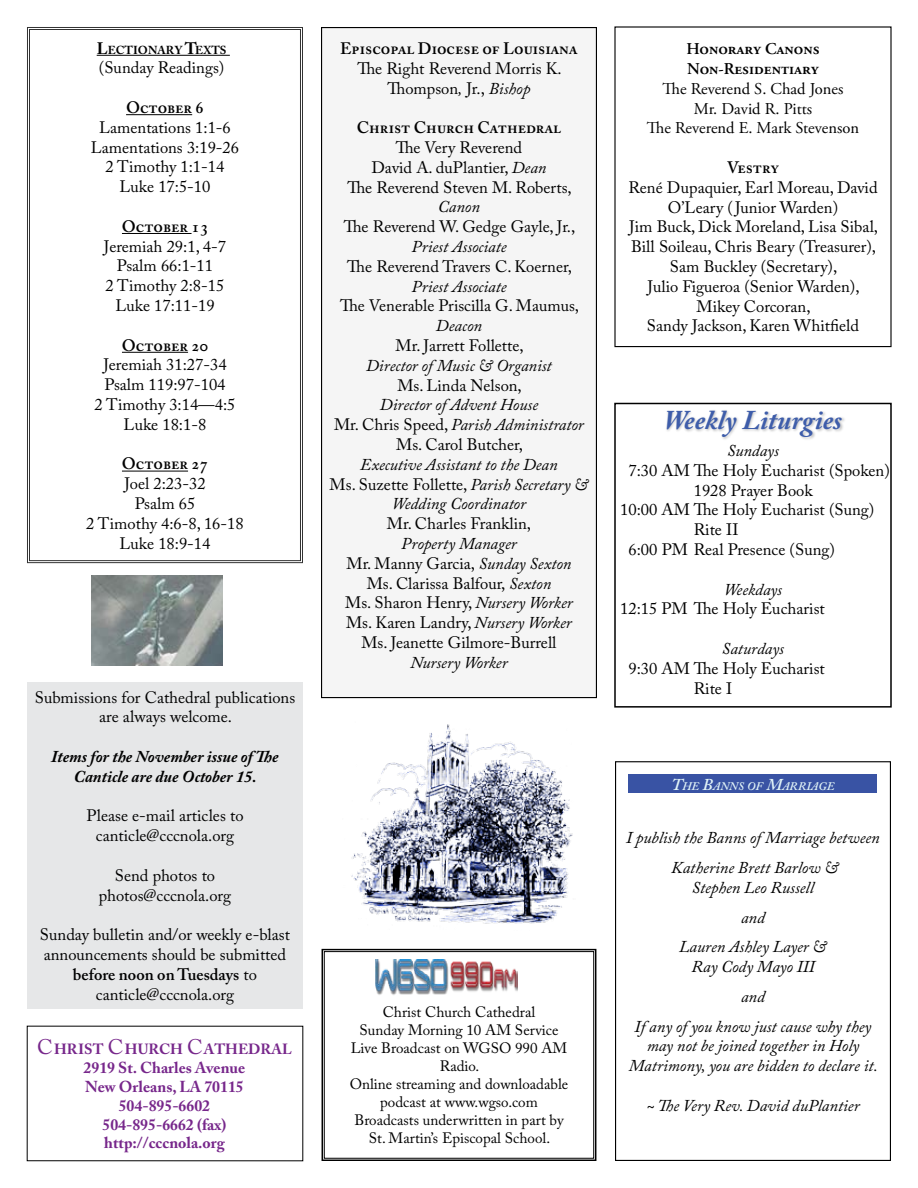
<style>
.page{position:relative;width:918px;height:1188px;background:#fff}
.page>*{position:absolute;margin:0;border:0;box-sizing:border-box;transform-origin:0 0}
.t1{font:italic 700 27px "Adobe Caslon Pro";color:#3e5daa}
.t2{font:16.5px/19.8px "Adobe Caslon Pro";color:#000;text-align:center}
.t3{font:italic 16.5px/19.8px "Adobe Caslon Pro";color:#000;text-align:center}
.t4{font:600 16.5px "Adobe Caslon Pro";color:#000}
.t5{font:16.5px/19.8px "Adobe Garamond Pro";color:#000;text-align:center}
.t6{font:italic 700 16.5px/19.8px "Adobe Caslon Pro";color:#000;text-align:center}
.t7{font:600 16.5px/19.8px "Adobe Garamond Pro";color:#000}
.t8{font:700 15.75px/18.9px "Adobe Caslon Pro";color:#77278b;text-align:center}
.t9{font:15px/18px "Adobe Caslon Pro";color:#000;text-align:center}
.t10{font:700 14.7px "Adobe Caslon Pro";color:#77278b}
.t11{font:italic 600 11.55px "Adobe Caslon Pro";color:#e1f3f7}
.t12{font:700 11.55px "Adobe Caslon Pro";color:#000}
.s1{font-size:16.5px}
.s2{font-weight:600}
.s3{font-weight:400;font-size:21px}
.s4{font-style:italic}
.s5{font-style:normal}
</style>
<div class="page">
<div style="left:322px;top:28px;width:274px;height:670px;background:#f5f5f5"></div>
<div style="left:321px;top:27px;width:276px;height:671px;border:1px solid #000"></div>
<svg style="left:27px;top:27px;width:276px;height:537px"></svg>
<div style="left:29px;top:29px;width:272px;height:532px;border:1px solid #333"></div>
<div style="left:27px;top:682px;width:276px;height:327px;background:#e6e7e8"></div>
<div style="left:615px;top:761px;width:276px;height:400px;border:1px solid #000"></div>
<div style="left:629px;top:774px;width:248px;height:19px;background:#3953a4"></div>
<svg style="left:321px;top:948px;width:276px;height:213px"></svg>
<div style="left:324px;top:951px;width:270px;height:208px;border:1px solid #000"></div>
<img style="left:375px;top:959px;width:142px;height:36px">
<img style="left:351px;top:724px;width:222px;height:200px">
<div style="left:614px;top:403px;width:278px;height:305px;border:2px solid #000"></div>
<div style="left:665px;top:409px;width:181px;height:33px;background:#000;opacity:.25"></div>
<img style="left:91px;top:576px;width:132px;height:89px">
<p class="t12" style="left:97px;top:43px;width:131px"><span class="s1">L</span>ectionary <span class="s1">T</span>exts</p>
<p class="t2" style="left:99px;top:58px;width:127px">(Sunday Readings)</p>
<p class="t4" style="left:126px;top:98px;width:79px">October 6</p>
<p class="t2" style="left:91px;top:117px;width:150px">Lamentations 1:1-6<br>Lamentations 3:19-26<br>2 Timothy 1:1-14<br>Luke 17:5-10</p>
<p class="t4" style="left:122px;top:216px;width:88px">October 13</p>
<p class="t2" style="left:104px;top:236px;width:124px">Jeremiah 29:1, 4-7<br>Psalm 66:1-11<br>2 Timothy 2:8-15<br>Luke 17:11-19</p>
<p class="t4" style="left:122px;top:335px;width:88px">October 20</p>
<p class="t2" style="left:94px;top:355px;width:143px">Jeremiah 31:27-34<br>Psalm 119:97-104<br>2 Timothy 3:14—4:5<br>Luke 18:1-8</p>
<p class="t4" style="left:122px;top:454px;width:88px">October 27</p>
<p class="t2" style="left:86px;top:474px;width:159px">Joel 2:23-32<br>Psalm 65<br>2 Timothy 4:6-8, 16-18<br>Luke 18:9-14</p>
<p class="t2" style="left:35px;top:687px;width:262px">Submissions for Cathedral publications are always welcome.</p>
<p class="t6" style="left:51px;top:746px;width:229px">Items for the November issue of The<br>Canticle are due October 15.</p>
<p class="t2" style="left:86px;top:806px;width:159px">Please e-mail articles to canticle@cccnola.org</p>
<p class="t2" style="left:99px;top:865px;width:134px">Send photos to photos@cccnola.org</p>
<p class="t2" style="left:40px;top:925px;width:252px">Sunday bulletin and/or weekly e-blast announcements should be submitted <span class="s2">before noon on Tuesdays</span> to canticle@cccnola.org</p>
<p class="t10" style="left:37px;top:1040px;width:256px"><span class="s3">C</span>hrist <span class="s3">C</span>hurch <span class="s3">C</span>athedral</p>
<p class="t8" style="left:84px;top:1058px;width:163px">2919 St. Charles Avenue<br>New Orleans, LA 70115<br>504-895-6602<br>504-895-6662 (fax) http://cccnola.org</p>
<p class="t4" style="left:340px;top:39px;width:239px">Episcopal Diocese of Louisiana</p>
<p class="t2" style="left:357px;top:58px;width:206px">The Right Reverend Morris K.<br>Thompson<span class="s4">,</span> Jr., <span class="s4">Bishop</span></p>
<p class="t4" style="left:357px;top:118px;width:206px">Christ Church Cathedral</p>
<p class="t2" style="left:347px;top:137px;width:226px">The Very Reverend<br>David A. duPlantier, <span class="s4">Dean<br></span>The Reverend Steven M. Roberts,</p>
<p class="t3" style="left:438px;top:197px;width:44px">Canon</p>
<p class="t2" style="left:344px;top:217px;width:233px">The Reverend W. Gedge Gayle, Jr.,</p>
<p class="t3" style="left:412px;top:236px;width:96px">Priest Associate</p>
<p class="t2" style="left:347px;top:256px;width:226px">The Reverend Travers C. Koerner,</p>
<p class="t3" style="left:412px;top:276px;width:96px">Priest Associate</p>
<p class="t2" style="left:340px;top:296px;width:241px">The Venerable Priscilla G. Maumus,</p>
<p class="t3" style="left:436px;top:316px;width:48px">Deacon</p>
<p class="t2" style="left:396px;top:335px;width:130px">Mr. Jarrett Follette,</p>
<p class="t3" style="left:366px;top:355px;width:187px">Director of Music &amp; Organist</p>
<p class="t2" style="left:397px;top:375px;width:126px">Ms. Linda Nelson,</p>
<p class="t3" style="left:334px;top:395px;width:251px">Director of Advent House<br><span class="s5">Mr. Chris Speed,</span> Parish Administrator<br><span class="s5">Ms. Carol Butcher,</span></p>
<p class="t3" style="left:330px;top:454px;width:260px">Executive Assistant to the Dean<br><span class="s5">Ms. Suzette Follette,</span> Parish Secretary &amp;<br>Wedding Coordinator</p>
<p class="t2" style="left:387px;top:514px;width:146px">Mr. Charles Franklin,</p>
<p class="t2" style="left:345px;top:533px;width:229px"><span class="s4">Property Manager<br></span>Mr. Manny Garcia, <span class="s4">Sunday Sexton<br></span>Ms. Clarissa Balfour, <span class="s4">Sexton<br></span>Ms. Sharon Henry, <span class="s4">Nursery Worker<br></span>Ms. Karen Landry, <span class="s4">Nursery Worker<br></span>Ms. Jeanette Gilmore-Burrell</p>
<p class="t3" style="left:410px;top:652px;width:99px">Nursery Worker</p>
<p class="t7" style="left:686px;top:39px;width:135px">Honorary Canons<br>Non-Residentiary</p>
<p class="t5" style="left:647px;top:79px;width:214px">The Reverend S. Chad Jones<br>Mr. David R. Pitts<br>The Reverend E. Mark Stevenson</p>
<p class="t4" style="left:727px;top:158px;width:53px">Vestry</p>
<p class="t2" style="left:628px;top:177px;width:251px">René Dupaquier, Earl Moreau, David<br>O’Leary ( Junior Warden)<br>Jim Buck, Dick Moreland, Lisa Sibal,<br>Bill Soileau, Chris Beary (Treasurer),<br>Sam Buckley (Secretary),<br>Julio Figueroa (Senior Warden),<br>Mikey Corcoran,<br>Sandy Jackson, Karen Whitfield</p>
<h1 class="t1" style="left:664px;top:404px;width:180px">Weekly Liturgies</h1>
<p class="t3" style="left:727px;top:440px;width:53px">Sundays</p>
<p class="t2" style="left:629px;top:460px;width:263px">7:30 AM The Holy Eucharist (Spoken)</p>
<p class="t2" style="left:694px;top:480px;width:121px">1928 Prayer Book</p>
<p class="t2" style="left:620px;top:500px;width:256px">10:00 AM The Holy Eucharist (Sung)</p>
<p class="t2" style="left:694px;top:520px;width:46px">Rite II</p>
<p class="t2" style="left:629px;top:539px;width:208px">6:00 PM Real Presence (Sung)</p>
<p class="t3" style="left:724px;top:579px;width:60px">Weekdays</p>
<p class="t2" style="left:620px;top:599px;width:206px">12:15 PM The Holy Eucharist</p>
<p class="t3" style="left:722px;top:638px;width:64px">Saturdays</p>
<p class="t2" style="left:694px;top:658px;width:133px;text-align:left;text-indent:-65px">9:30 AM The Holy Eucharist<br>Rite I</p>
<p class="t9" style="left:350px;top:1003px;width:220px">Christ Church Cathedral<br>Sunday Morning 10 AM Service<br>Live Broadcast on WGSO 990 AM<br>Radio.<br>Online streaming and downloadable podcast at www.wgso.com<br>Broadcasts underwritten in part by<br>St. Martin’s Episcopal School.</p>
<p class="t11" style="left:671px;top:779px;width:165px"><span class="s1">T</span>HE <span class="s1">B</span>ANNS OF <span class="s1">M</span>ARRIAGE</p>
<p class="t3" style="left:626px;top:823px;width:255px;line-height:29.7px">I publish the Banns of Marriage between<br>Katherine Brett Barlow &amp;</p>
<p class="t3" style="left:679px;top:872px;width:149px;line-height:29.7px">Stephen Leo Russell and<br>Lauren Ashley Layer &amp;</p>
<p class="t3" style="left:635px;top:952px;width:238px;line-height:29.7px">Ray Cody Mayo III<br>and<br>If any of you know just cause why they</p>
<p class="t3" style="left:629px;top:1036px;width:251px">may not be joined together in Holy<br>Matrimony, you are bidden to declare it.</p>
<p class="t3" style="left:646px;top:1095px;width:215px">~ The Very Rev. David duPlantier</p>
</div>
